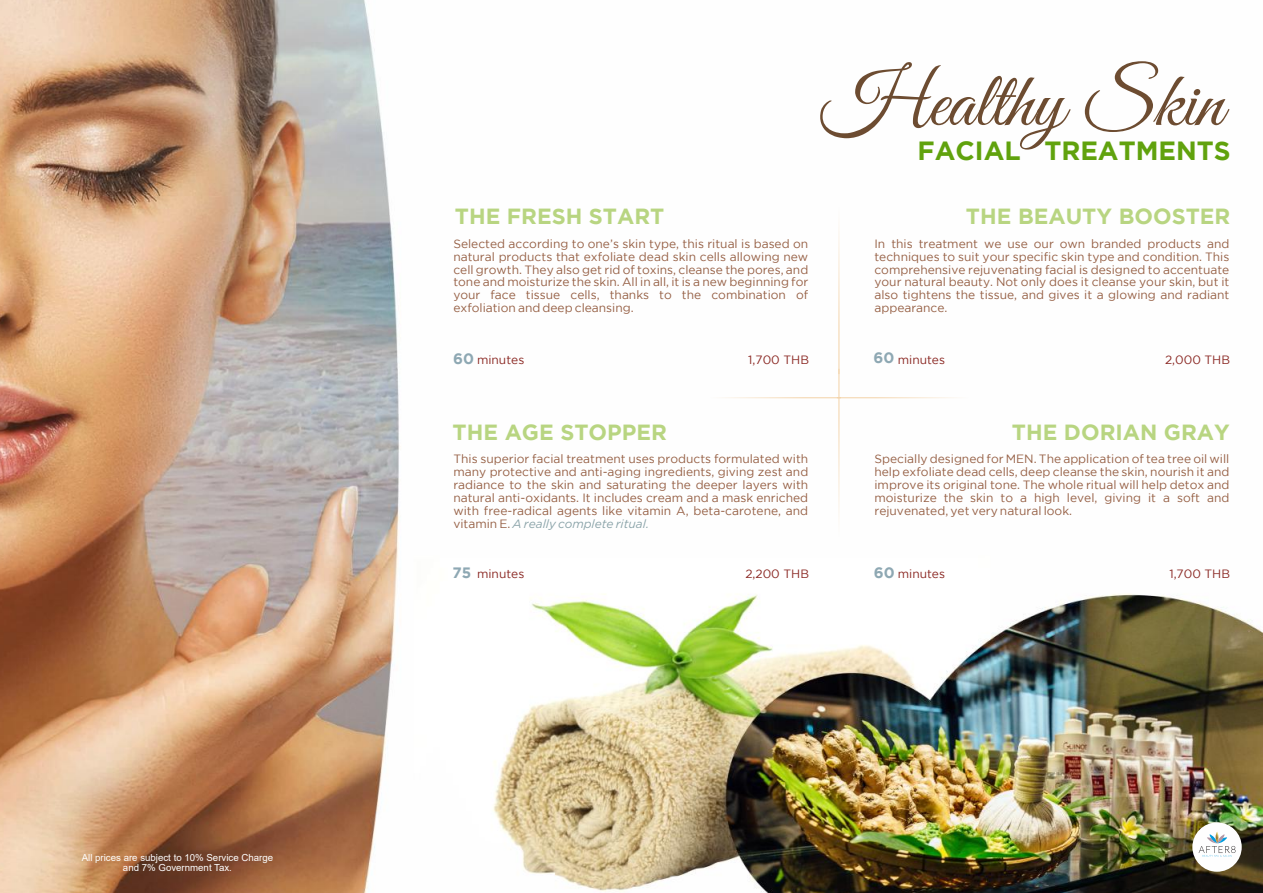
<style>
.page{position:relative;width:1263px;height:893px;background:#fff}
.page>*{position:absolute;margin:0;border:0;box-sizing:border-box;transform-origin:0 0}
.t1{font:78.15px "Great Vibes";color:#6d4c31}
.t2{font:700 26.25px "Gotham";color:#60a20d}
.t3{font:700 21.9px "Gotham";color:#b8d581}
.t4{font:12px/12.9px "Gotham";color:#966045;text-align:justify}
.t5{font:12px "Gotham";color:#8a2722}
.t6{font:9.75px/10.8px "Arial";color:#fefefe;text-align:center}
.s1{font-weight:700;font-size:15px;color:#8ea8b3}
.s2{color:#8ba4a9}
</style>
<div class="page">
<img style="left:0;top:0;width:1263px;height:893px">
<hr style="left:838px;top:173px;width:1px;height:201px;background:#f3d2a7">
<hr style="left:838px;top:369px;width:1px;height:201px;background:#f3d2a7">
<hr style="left:837px;top:397px;width:157px;height:1px;background:#f3d2a7">
<hr style="left:683px;top:397px;width:158px;height:1px;background:#f3d2a7">
<div style="left:1192px;top:822px;width:50px;height:50px;background:#fefefe;border-radius:50%"></div>
<svg style="left:1198px;top:832px;width:37px;height:25px"></svg>
<p class="t6" style="left:82px;top:853px;width:193px">All prices are subject to 10% Service Charge and 7% Government Tax.</p>
<h1 class="t1" style="left:821px;top:58px;width:404px">Healthy Skin</h1>
<h2 class="t2" style="left:917px;top:141px;width:315px">FACIAL TREATMENTS</h2>
<h3 class="t3" style="left:455px;top:208px;width:211px">THE FRESH START</h3>
<p class="t4" style="left:453px;top:238px;width:356px">Selected according to one’s skin type, this ritual is based on natural products that exfoliate dead skin cells allowing new cell growth. They also get rid of toxins, cleanse the pores, and tone and moisturize the skin. All in all, it is a new beginning for your face tissue cells, thanks to the combination of exfoliation and deep cleansing.</p>
<h3 class="t3" style="left:966px;top:208px;width:266px">THE BEAUTY BOOSTER</h3>
<p class="t4" style="left:874px;top:238px;width:356px">In this treatment we use our own branded products and techniques to suit your specific skin type and condition. This comprehensive rejuvenating facial is designed to accentuate your natural beauty. Not only does it cleanse your skin, but it also tightens the tissue, and gives it a glowing and radiant appearance.</p>
<p class="t5" style="left:453px;top:355px;width:73px"><span class="s1">60</span> minutes</p>
<p class="t5" style="left:748px;top:355px;width:62px">1,700 THB</p>
<p class="t5" style="left:873px;top:355px;width:73px"><span class="s1">60</span> minutes</p>
<p class="t5" style="left:1165px;top:355px;width:67px">2,000 THB</p>
<h3 class="t3" style="left:453px;top:424px;width:216px">THE AGE STOPPER</h3>
<h3 class="t3" style="left:1012px;top:424px;width:220px">THE DORIAN GRAY</h3>
<p class="t4" style="left:453px;top:453px;width:356px">This superior facial treatment uses products formulated with many protective and anti-aging ingredients, giving zest and radiance to the skin and saturating the deeper layers with natural anti-oxidants. It includes cream and a mask enriched with free-radical agents like vitamin A, beta-carotene, and vitamin E. <span class="s2">A really complete ritual.</span></p>
<p class="t4" style="left:874px;top:453px;width:356px">Specially designed for MEN. The application of tea tree oil will help exfoliate dead cells, deep cleanse the skin, nourish it and improve its original tone. The whole ritual will help detox and moisturize the skin to a high level, giving it a soft and rejuvenated, yet very natural look.</p>
<p class="t5" style="left:453px;top:569px;width:73px"><span class="s1">75</span> minutes</p>
<p class="t5" style="left:745px;top:569px;width:65px">2,200 THB</p>
<p class="t5" style="left:874px;top:569px;width:73px"><span class="s1">60</span> minutes</p>
<p class="t5" style="left:1169px;top:569px;width:62px">1,700 THB</p>
</div>
